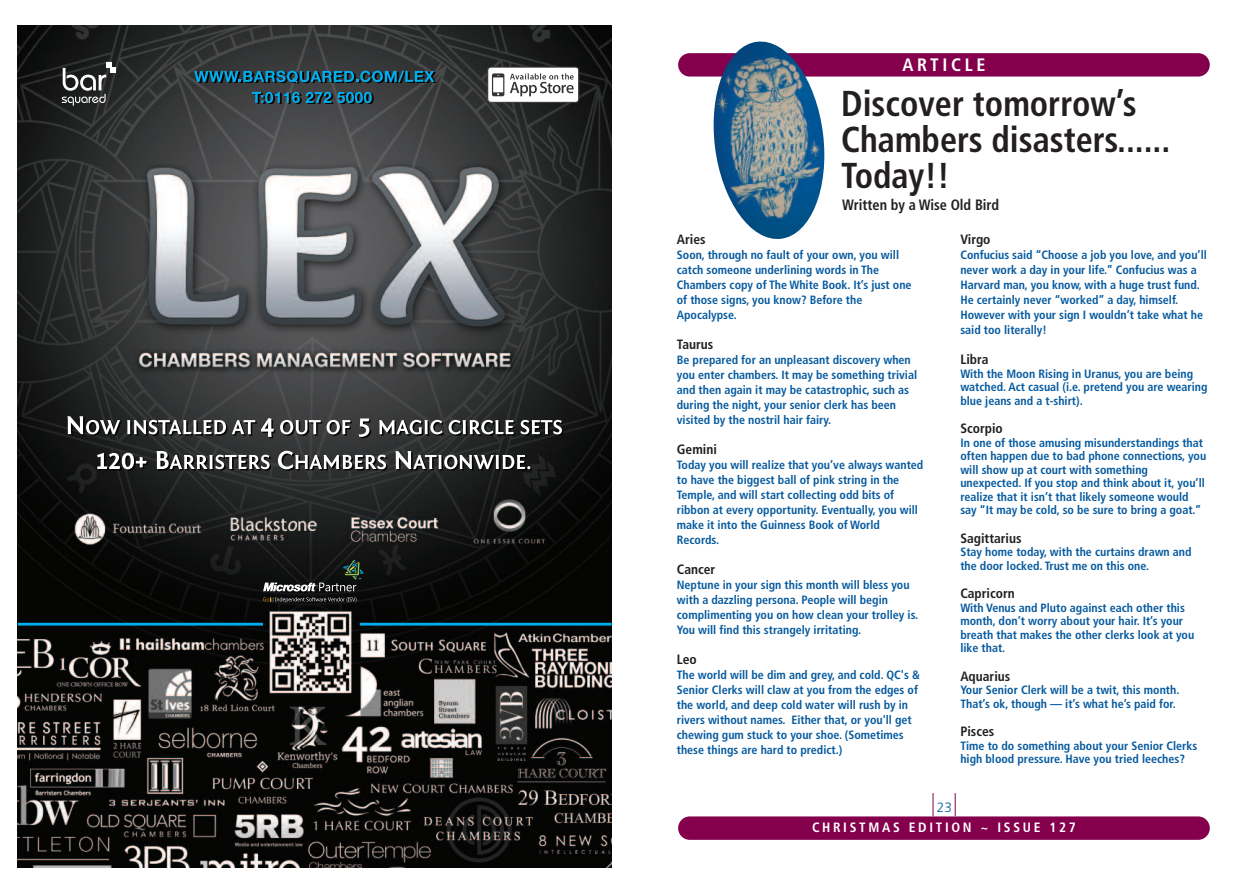
<style>
.page{position:relative;width:1259px;height:893px;background:#fff}
.page>*{position:absolute;margin:0;border:0;box-sizing:border-box;transform-origin:0 0}
.t1{font:700 condensed 36px/36px "Frutiger";color:#231f20;scale:.95 1}
.t2{font:700 condensed 18px "Frutiger";letter-spacing:.2em;color:#fff}
.t3{font:700 condensed 15px "Frutiger";color:#231f20;scale:.95 1}
.t4{font:700 condensed 13.5px "Frutiger";color:#231f20}
.t5{font:700 condensed 13.5px "Frutiger";letter-spacing:.2em;color:#fff}
.t6{font:300 13.5px "Frutiger";color:#065a9f}
.t7{font:700 condensed 12px/15px "Frutiger";color:#065a9f}
</style>
<div class="page">
<img style="left:18px;top:25px;width:594px;height:843px">
<svg style="left:194px;top:71px;width:242px;height:13px;background:#155b75"></svg>
<svg style="left:252px;top:92px;width:122px;height:12px"></svg>
<svg style="left:62px;top:62px;width:54px;height:44px;background:#505252"></svg>
<svg style="left:67px;top:416px;width:285px;height:22px"></svg>
<svg style="left:358px;top:418px;width:13px;height:20px"></svg>
<svg style="left:379px;top:420px;width:184px;height:16px"></svg>
<svg style="left:97px;top:453px;width:51px;height:18px"></svg>
<svg style="left:157px;top:451px;width:114px;height:20px"></svg>
<svg style="left:278px;top:451px;width:109px;height:20px"></svg>
<svg style="left:395px;top:451px;width:137px;height:20px"></svg>
<svg style="left:263px;top:560px;width:100px;height:43px;background:#2b2e2b"></svg>
<svg style="left:487px;top:67px;width:92px;height:36px"></svg>
<hr style="left:360px;top:623px;width:252px;height:3px;background:#00aeef">
<hr style="left:18px;top:623px;width:245px;height:3px;background:#00aeef">
<div style="left:678px;top:53px;width:531px;height:24px;background:#84004c;border-radius:12px"></div>
<div style="left:678px;top:816px;width:531px;height:24px;background:#84004c;border-radius:12px"></div>
<svg style="left:932px;top:793px;width:1px;height:23px"></svg>
<svg style="left:955px;top:793px;width:1px;height:23px"></svg>
<img style="left:708px;top:41px;width:121px;height:198px">
<h2 class="t2" style="left:902px;top:58px;width:84px">ARTICLE</h2>
<h1 class="t1" style="left:841px;top:89px;width:348px">Discover tomorrow’s<br>Chambers disasters......<br>Today!!</h1>
<p class="t3" style="left:842px;top:199px;width:167px">Written by a Wise Old Bird</p>
<p class="t4" style="left:677px;top:234px;width:30px">Aries</p>
<p class="t7" style="left:677px;top:248px;width:236px">Soon, through no fault of your own, you will catch someone underlining words in The Chambers copy of The White Book. It’s just one of those signs, you know? Before the Apocalypse.</p>
<p class="t4" style="left:677px;top:339px;width:38px">Taurus</p>
<p class="t7" style="left:677px;top:353px;width:242px">Be prepared for an unpleasant discovery when you enter chambers. It may be something trivial and then again it may be catastrophic, such as during the night, your senior clerk has been visited by the nostril hair fairy.</p>
<p class="t4" style="left:677px;top:444px;width:41px">Gemini</p>
<p class="t7" style="left:677px;top:458px;width:248px">Today you will realize that you’ve always wanted to have the biggest ball of pink string in the Temple, and will start collecting odd bits of ribbon at every opportunity. Eventually, you will make it into the Guinness Book of World Records.</p>
<p class="t4" style="left:677px;top:564px;width:40px">Cancer</p>
<p class="t7" style="left:677px;top:578px;width:243px">Neptune in your sign this month will bless you with a dazzling persona. People will begin complimenting you on how clean your trolley is.<br>You will find this strangely irritating.</p>
<p class="t4" style="left:677px;top:654px;width:21px">Leo</p>
<p class="t7" style="left:677px;top:668px;width:244px">The world will be dim and grey, and cold. QC's &amp; Senior Clerks will claw at you from the edges of the world, and deep cold water will rush by in rivers without names. Either that, or you'll get chewing gum stuck to your shoe. (Sometimes these things are hard to predict.)</p>
<p class="t4" style="left:960px;top:234px;width:32px">Virgo</p>
<p class="t7" style="left:960px;top:248px;width:248px">Confucius said “Choose a job you love, and you’ll never work a day in your life.” Confucius was a Harvard man, you know, with a huge trust fund.<br>He certainly never “worked” a day, himself.<br>However with your sign I wouldn’t take what he said too literally!</p>
<p class="t4" style="left:960px;top:354px;width:30px">Libra</p>
<p class="t7" style="left:960px;top:368px;width:249px;line-height:13.5px">With the Moon Rising in Uranus, you are being watched. Act casual (i.e. pretend you are wearing blue jeans and a t-shirt).</p>
<p class="t4" style="left:960px;top:423px;width:44px">Scorpio</p>
<p class="t7" style="left:960px;top:437px;width:247px;line-height:13.5px">In one of those amusing misunderstandings that often happen due to bad phone connections, you will show up at court with something unexpected. If you stop and think about it, you’ll realize that it isn’t that likely someone would say “It may be cold, so be sure to bring a goat.”</p>
<p class="t4" style="left:960px;top:532px;width:63px">Sagittarius</p>
<p class="t7" style="left:960px;top:546px;width:233px;line-height:13.5px">Stay home today, with the curtains drawn and the door locked. Trust me on this one.</p>
<p class="t4" style="left:960px;top:588px;width:56px">Capricorn</p>
<p class="t7" style="left:960px;top:602px;width:235px;line-height:13.5px">With Venus and Pluto against each other this month, don’t worry about your hair. It’s your breath that makes the other clerks look at you like that.</p>
<p class="t4" style="left:960px;top:670px;width:51px">Aquarius</p>
<p class="t7" style="left:960px;top:684px;width:221px;line-height:13.5px">Your Senior Clerk will be a twit, this month.<br>That’s ok, though — it’s what he’s paid for.</p>
<p class="t4" style="left:960px;top:726px;width:35px">Pisces</p>
<p class="t7" style="left:960px;top:740px;width:238px;line-height:13.5px">Time to do something about your Senior Clerks high blood pressure. Have you tried leeches?</p>
<p class="t6" style="left:937px;top:801px;width:16px">23</p>
<p class="t5" style="left:812px;top:822px;width:265px">CHRISTMAS EDITION ~ ISSUE 127</p>
</div>
